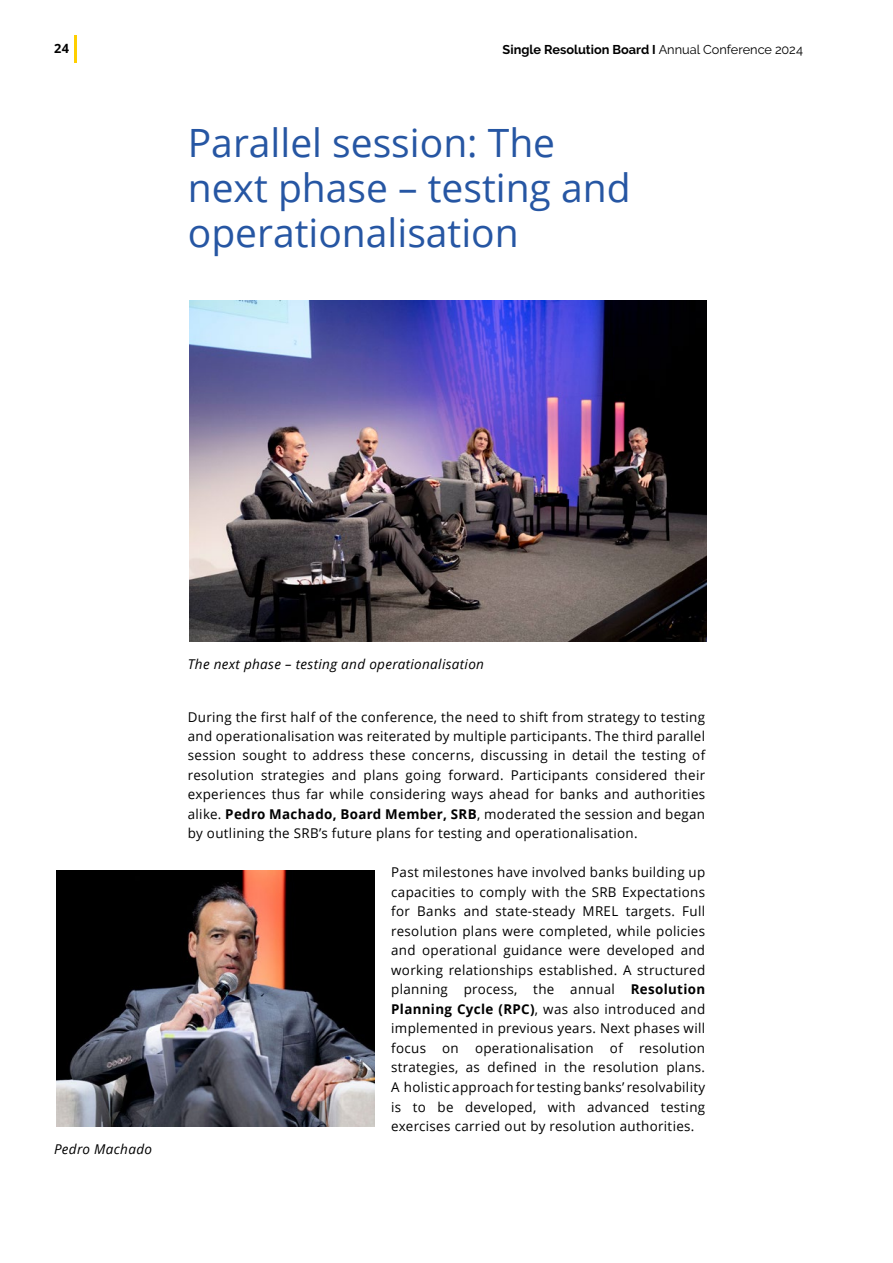
<style>
.page{position:relative;width:893px;height:1263px;background:#fff}
.page>*{position:absolute;margin:0;border:0;box-sizing:border-box;transform-origin:0 0}
.Session_title{font:39px/45px "Open Sans";color:#2656a3}
.Body_text{font:13.5px/19.5px "Open Sans";letter-spacing:.025em;color:#000;text-align:justify}
.Body_text-2{font:italic 13.5px "Open Sans";letter-spacing:.025em;color:#000}
.t1{font:700 12.75px "Raleway";color:#000}
.t2{font:700 12.75px "Open Sans";color:#000}
.s1{font-weight:400}
.s2{font-weight:700}
</style>
<div class="page">
<hr style="left:75px;top:35px;width:2px;height:28px;background:#ffcf00">
<img style="left:189px;top:300px;width:517px;height:342px">
<img style="left:56px;top:870px;width:318px;height:256px">
<p class="t2" style="left:54px;top:40px;width:17px">24</p>
<p class="t1" style="left:503px;top:42px;width:302px">Single Resolution Board I <span class="s1">Annual Conference 2024</span></p>
<p class="Session_title" style="left:188px;top:120px;width:444px">Parallel session: The next phase – testing and operationalisation</p>
<p class="Body_text-2" style="left:188px;top:654px;width:298px">The next phase – testing and operationalisation</p>
<p class="Body_text-2" style="left:54px;top:1140px;width:100px">Pedro Machado</p>
<p class="Body_text" style="left:188px;top:706px;width:519px">During the first half of the conference, the need to shift from strategy to testing and operationalisation was reiterated by multiple participants. The third parallel session sought to address these concerns, discussing in detail the testing of resolution strategies and plans going forward. Participants considered their experiences thus far while considering ways ahead for banks and authorities alike. <span class="s2">Pedro Machado, Board Member, SRB</span>, moderated the session and began by outlining the SRB’s future plans for testing and operationalisation.</p>
<p class="Body_text" style="left:391px;top:862px;width:315px">Past milestones have involved banks building up capacities to comply with the SRB Expectations for Banks and state-steady MREL targets. Full resolution plans were completed, while policies and operational guidance were developed and working relationships established. A structured planning process, the annual <span class="s2">Resolution Planning Cycle (RPC)</span>, was also introduced and implemented in previous years. Next phases will focus on operationalisation of resolution strategies, as defined in the resolution plans.<br>A holistic approach for testing banks’ resolvability is to be developed, with advanced testing exercises carried out by resolution authorities.</p>
</div>
